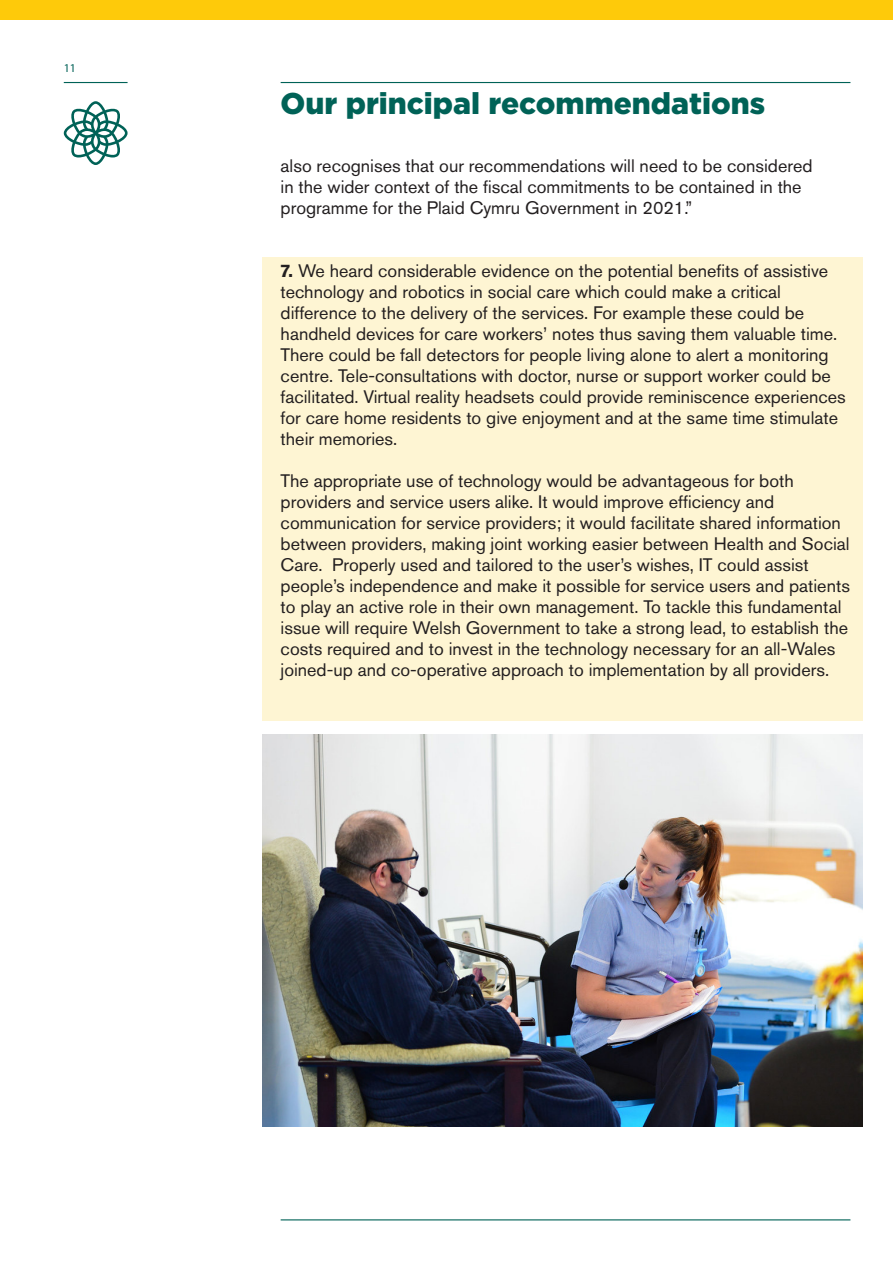
<style>
.page{position:relative;width:893px;height:1263px;background:#fff}
.page>*{position:absolute;margin:0;border:0;box-sizing:border-box;transform-origin:0 0}
.t1{font:900 30px "Gotham HTF";color:#006257}
.Welsh_Body_Copy{font:18px/21px "Akzidenz Grotesk Pro";color:#231f20}
.t2{font:12px "Myriad Pro";color:#006257}
.s1{font-weight:700}
</style>
<div class="page">
<hr style="left:64px;top:82px;width:64px;height:1px;background:#006257">
<hr style="left:281px;top:82px;width:569px;height:1px;background:#006257">
<hr style="left:281px;top:1219px;width:569px;height:1px;background:#006257">
<svg style="left:64px;top:101px;width:64px;height:64px"></svg>
<div style="left:0;top:0;width:893px;height:20px;background:#feca0a"></div>
<div style="left:263px;top:258px;width:600px;height:463px;background:#fef5d3"></div>
<img style="left:263px;top:735px;width:600px;height:392px">
<p class="t2" style="left:64px;top:61px;width:14px">11</p>
<p class="t1" style="left:281px;top:86px;width:486px">Our principal recommendations</p>
<p class="Welsh_Body_Copy" style="left:281px;top:155px;width:533px">also recognises that our recommendations will need to be considered in the wider context of the fiscal commitments to be contained in the programme for the Plaid Cymru Government in 2021.”</p>
<p class="Welsh_Body_Copy" style="left:281px;top:260px;width:567px"><span class="s1">7.</span> We heard considerable evidence on the potential benefits of assistive technology and robotics in social care which could make a critical difference to the delivery of the services. For example these could be handheld devices for care workers’ notes thus saving them valuable time.<br>There could be fall detectors for people living alone to alert a monitoring centre. Tele-consultations with doctor, nurse or support worker could be facilitated. Virtual reality headsets could provide reminiscence experiences for care home residents to give enjoyment and at the same time stimulate their memories.</p>
<p class="Welsh_Body_Copy" style="left:281px;top:470px;width:571px">The appropriate use of technology would be advantageous for both providers and service users alike. It would improve efficiency and communication for service providers; it would facilitate shared information between providers, making joint working easier between Health and Social Care. Properly used and tailored to the user’s wishes, IT could assist people’s independence and make it possible for service users and patients to play an active role in their own management. To tackle this fundamental issue will require Welsh Government to take a strong lead, to establish the costs required and to invest in the technology necessary for an all-Wales joined-up and co-operative approach to implementation by all providers.</p>
</div>
